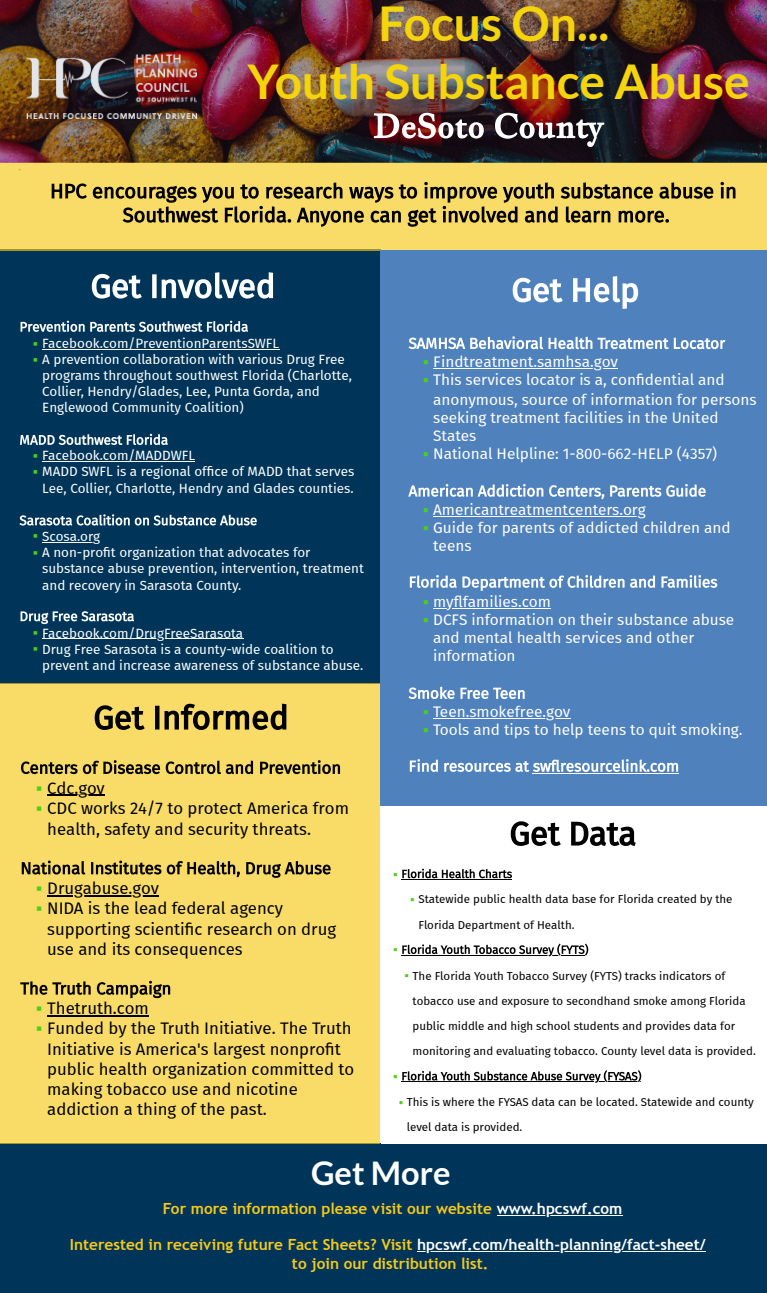
<style>
.page{position:relative;width:767px;height:1293px;background:#fff}
.page>*{position:absolute;margin:0;border:0;box-sizing:border-box;transform-origin:0 0}
.t1{font:700 47.88px/57.5px "Lato";color:#f4d40a;text-align:center}
.t2{font:700 32.62px "Lato";color:#fff}
.t3{font:19.25px "Arial";color:#49d117}
.t4{font:17.62px "Arial";color:#49d117}
.t5{font:16.75px/20.1px "Fira Sans";color:#000}
.t6{font:15.38px/18.2px "Fira Sans";color:#fff}
.t7{font:700 15.38px/19.1px "Trebuchet MS";color:#f7ca18;text-align:center}
.t8{font:15.38px "Arial";color:#49d117}
.t9{font:13.38px/16.2px "Fira Sans";color:#fff}
.t10{font:13.25px "Arial";color:#49d117}
.t11{font:11.5px/24.9px "Fira Sans";color:#000}
.s1{font-family:"Arial";font-size:15.38px;color:#49d117}
.s2{font-family:"Arial";font-size:19.25px;color:#49d117}
.s3{font-family:"Arial";font-size:17.62px;color:#49d117}
.s4{color:#fff}
</style>
<div class="page">
<div style="left:0;top:1142px;width:766px;height:150px;background:#003559"></div>
<hr style="left:496px;top:1214px;width:126px;height:1px;background:#fff">
<hr style="left:417px;top:1250px;width:288px;height:1px;background:#fff">
<div style="left:0;top:249px;width:381px;height:434px;background:#003559"></div>
<div style="left:0;top:156px;width:766px;height:94px;background:#f9dc67"></div>
<div style="left:380px;top:250px;width:386px;height:555px;background:#4f81bd"></div>
<div style="left:0;top:683px;width:379px;height:460px;background:#f9dc67"></div>
<div style="left:381px;top:806px;width:385px;height:337px;background:#fff"></div>
<svg style="left:95px;top:703px;width:191px;height:27px"></svg>
<svg style="left:510px;top:821px;width:125px;height:25px"></svg>
<hr style="left:401px;top:879px;width:110px;height:1px;background:#000">
<svg style="left:402px;top:868px;width:109px;height:10px"></svg>
<hr style="left:401px;top:954px;width:183px;height:1px;background:#000">
<svg style="left:402px;top:943px;width:186px;height:13px"></svg>
<hr style="left:401px;top:1081px;width:199px;height:1px;background:#000">
<svg style="left:402px;top:1070px;width:239px;height:12px"></svg>
<svg style="left:512px;top:276px;width:125px;height:33px"></svg>
<svg style="left:408px;top:336px;width:317px;height:13px"></svg>
<svg style="left:408px;top:484px;width:297px;height:15px"></svg>
<svg style="left:409px;top:575px;width:308px;height:16px"></svg>
<svg style="left:408px;top:686px;width:116px;height:13px"></svg>
<hr style="left:532px;top:772px;width:146px;height:1px;background:#fff">
<svg style="left:409px;top:759px;width:268px;height:13px"></svg>
<hr style="left:433px;top:368px;width:184px;height:1px;background:#fff">
<hr style="left:433px;top:516px;width:212px;height:1px;background:#fff">
<hr style="left:433px;top:608px;width:117px;height:1px;background:#fff">
<hr style="left:433px;top:718px;width:137px;height:1px;background:#fff">
<svg style="left:92px;top:272px;width:181px;height:26px"></svg>
<svg style="left:21px;top:321px;width:227px;height:11px"></svg>
<svg style="left:20px;top:434px;width:148px;height:11px"></svg>
<svg style="left:19px;top:514px;width:238px;height:11px"></svg>
<svg style="left:21px;top:611px;width:113px;height:13px"></svg>
<hr style="left:42px;top:349px;width:237px;height:1px;background:#fff">
<hr style="left:42px;top:461px;width:153px;height:1px;background:#fff">
<hr style="left:42px;top:541px;width:58px;height:1px;background:#fff">
<hr style="left:42px;top:638px;width:201px;height:1px;background:#fff">
<svg style="left:21px;top:760px;width:319px;height:14px"></svg>
<svg style="left:22px;top:860px;width:308px;height:17px"></svg>
<svg style="left:20px;top:980px;width:150px;height:18px"></svg>
<hr style="left:47px;top:794px;width:58px;height:2px;background:#000">
<hr style="left:47px;top:895px;width:112px;height:1px;background:#000">
<hr style="left:47px;top:1015px;width:102px;height:1px;background:#000">
<svg style="left:52px;top:182px;width:683px;height:45px"></svg>
<img style="left:0;top:0;width:766px;height:162px">
<img style="left:27px;top:55px;width:169px;height:64px">
<svg style="left:373px;top:113px;width:110px;height:26px"></svg>
<svg style="left:495px;top:113px;width:109px;height:34px"></svg>
<h1 class="t1" style="left:247px;top:-6px;width:503px">Focus On...<br>Youth Substance Abuse</h1>
<p class="t9" style="left:42px;top:335px;width:311px;text-indent:-9px"><span class="s1">▪</span> Facebook.com/PreventionParentsSWFL<br>A prevention collaboration with various Drug Free programs throughout southwest Florida (Charlotte, Collier, Hendry/Glades, Lee, Punta Gorda, and Englewood Community Coalition)</p>
<p class="t8" style="left:33px;top:351px;width:7px">▪</p>
<p class="t9" style="left:42px;top:447px;width:313px;text-indent:-9px"><span class="s1">▪</span> Facebook.com/MADDWFL<br>MADD SWFL is a regional offi ce of MADD that serves<br>Lee, Collier, Charlotte, Hendry and Glades counties.</p>
<p class="t8" style="left:33px;top:463px;width:7px">▪</p>
<p class="t9" style="left:42px;top:527px;width:323px;text-indent:-9px"><span class="s1">▪</span> Scosa.org<br>A non-profit organization that advocates for substance abuse prevention, intervention, treatment and recovery in Sarasota County.</p>
<p class="t8" style="left:33px;top:543px;width:7px">▪</p>
<p class="t9" style="left:42px;top:624px;width:322px;text-indent:-9px"><span class="s1">▪</span> Facebook.com/DrugFreeSarasota<br>Drug Free Sarasota is a county-wide coalition to prevent and increase awareness of substance abuse.</p>
<p class="t8" style="left:33px;top:640px;width:7px">▪</p>
<p class="t5" style="left:47px;top:777px;width:303px;text-indent:-11px"><span class="s2">▪</span> Cdc.gov<br>CDC works 24/7 to protect America from health, safety and security threats.</p>
<h3 class="t3" style="left:36px;top:797px;width:8px">▪</h3>
<p class="t5" style="left:47px;top:878px;width:290px;text-indent:-11px"><span class="s2">▪</span> Drugabuse.gov<br>NIDA is the lead federal agency supporting scientifi c research on drug use and its consequences</p>
<h3 class="t3" style="left:36px;top:897px;width:8px">▪</h3>
<p class="t5" style="left:47px;top:998px;width:308px;text-indent:-11px"><span class="s2">▪</span> Thetruth.com<br>Funded by the Truth Initiative. The Truth Initiative is America's largest nonprofit public health organization committed to making tobacco use and nicotine addiction a thing of the past.</p>
<h3 class="t3" style="left:36px;top:1017px;width:8px">▪</h3>
<p class="t6" style="left:433px;top:352px;width:325px;text-indent:-11px"><span class="s3">▪</span> Findtreatment.samhsa.gov<br>This services locator is a, confi dential and anonymous, source of information for persons seeking treatment facilities in the United States</p>
<h3 class="t4" style="left:422px;top:370px;width:8px">▪</h3>
<p class="t6" style="left:422px;top:444px;width:296px"><span class="s3">▪</span> National Helpline: 1-800-662-HELP (4357)</p>
<p class="t6" style="left:433px;top:500px;width:299px;text-indent:-11px"><span class="s3">▪</span> Americantreatmentcenters.org<br>Guide for parents of addicted children and teens</p>
<h3 class="t4" style="left:422px;top:518px;width:8px">▪</h3>
<p class="t6" style="left:433px;top:592px;width:302px;text-indent:-11px"><span class="s3">▪</span> myflfamilies.com<br>DCFS information on their substance abuse and mental health services and other information</p>
<h3 class="t4" style="left:422px;top:610px;width:8px">▪</h3>
<p class="t6" style="left:422px;top:702px;width:149px"><span class="s3">▪</span> Teen.smokefree.gov</p>
<p class="t6" style="left:422px;top:720px;width:321px"><span class="s3">▪</span> Tools and tips to help teens to quit smoking.</p>
<p class="t11" style="left:418px;top:886px;width:315px">Statewide public health data base for Florida created by the</p>
<p class="t11" style="left:418px;top:912px;width:157px">Florida Department of Health.</p>
<p class="t10" style="left:410px;top:891px;width:6px">▪</p>
<p class="t11" style="left:412px;top:963px;width:334px">The Florida Youth Tobacco Survey (FYTS) tracks indicators of tobacco use and exposure to secondhand smoke among Florida public middle and high school students and provides data for</p>
<p class="t11" style="left:412px;top:1038px;width:344px">monitoring and evaluating tobacco. County level data is provided.</p>
<p class="t10" style="left:404px;top:968px;width:6px">▪</p>
<p class="t11" style="left:406px;top:1089px;width:348px">This is where the FYSAS data can be located. Statewide and county level data is provided.</p>
<p class="t10" style="left:398px;top:1094px;width:6px">▪</p>
<h2 class="t2" style="left:311px;top:1152px;width:141px">Get More</h2>
<p class="t7" style="left:163px;top:1198px;width:461px">For more information please visit our website <span class="s4">www.hpcswf.com</span></p>
<p class="t7" style="left:70px;top:1235px;width:637px">Interested in receiving future Fact Sheets? Visit <span class="s4">hpcswf.com/health-planning/fact-sheet/ </span>to join our distribution list.</p>
</div>
